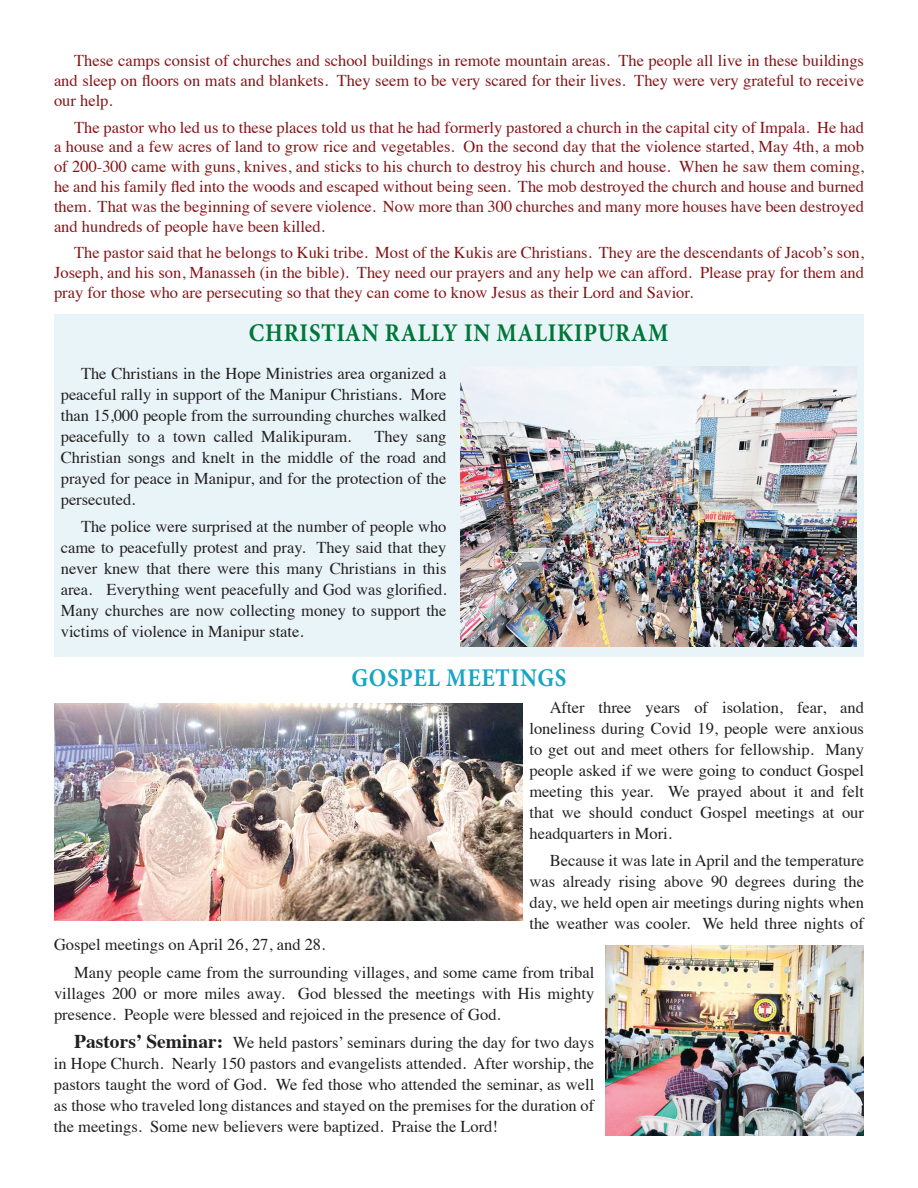
<style>
.page{position:relative;width:918px;height:1188px;background:#fff}
.page>*{position:absolute;margin:0;border:0;box-sizing:border-box;transform-origin:0 0}
.t1{font:700 25.5px "Minion Pro";letter-spacing:.03em;color:#007638;scale:.9 1}
.t2{font:700 25.5px "Minion Pro";letter-spacing:.03em;color:#18a5c3;scale:.9 1}
.t3{font:16.5px/21px "Times";color:#231f20;text-align:justify}
.t4{font:16.5px/19.8px "Times";color:#851518;text-align:justify}
.s1{font-weight:700;font-size:19.5px}
</style>
<div class="page">
<div style="left:54px;top:314px;width:810px;height:343px;background:#e9f4f9"></div>
<img style="left:54px;top:703px;width:469px;height:218px">
<img style="left:605px;top:946px;width:259px;height:190px">
<img style="left:460px;top:366px;width:396px;height:281px">
<p class="t4" style="left:54px;top:50px;width:812px;text-indent:20px">These camps consist of churches and school buildings in remote mountain areas. The people all live in these buildings and sleep on floors on mats and blankets. They seem to be very scared for their lives. They were very grateful to receive our help.</p>
<p class="t4" style="left:54px;top:116px;width:812px;text-indent:20px">The pastor who led us to these places told us that he had formerly pastored a church in the capital city of Impala. He had a house and a few acres of land to grow rice and vegetables. On the second day that the violence started, May 4th, a mob of 200-300 came with guns, knives, and sticks to his church to destroy his church and house. When he saw them coming, he and his family fled into the woods and escaped without being seen. The mob destroyed the church and house and burned them. That was the beginning of severe violence. Now more than 300 churches and many more houses have been destroyed and hundreds of people have been killed.</p>
<p class="t4" style="left:54px;top:241px;width:812px;text-indent:20px">The pastor said that he belongs to Kuki tribe. Most of the Kukis are Christians. They are the descendants of Jacob’s son, Joseph, and his son, Manasseh (in the bible). They need our prayers and any help we can afford. Please pray for them and pray for those who are persecuting so that they can come to know Jesus as their Lord and Savior.</p>
<h1 class="t1" style="left:249px;top:315px;width:468px">CHRISTIAN RALLY IN MALIKIPURAM</h1>
<p class="t3" style="left:61px;top:361px;width:387px;text-indent:20px">The Christians in the Hope Ministries area organized a peaceful rally in support of the Manipur Christians. More than 15,000 people from the surrounding churches walked peacefully to a town called Malikipuram.</p>
<p class="t3" style="left:61px;top:424px;width:387px;text-indent:314px">They sang Christian songs and knelt in the middle of the road and prayed for peace in Manipur, and for the protection of the persecuted.</p>
<p class="t3" style="left:61px;top:515px;width:387px;text-indent:20px">The police were surprised at the number of people who came to peacefully protest and pray. They said that they never knew that there were this many Christians in this area. Everything went peacefully and God was glorified.<br>Many churches are now collecting money to support the victims of violence in Manipur state.</p>
<h1 class="t2" style="left:352px;top:660px;width:240px">GOSPEL MEETINGS</h1>
<p class="t3" style="left:529px;top:695px;width:336px;text-indent:20px">After three years of isolation, fear, and loneliness during Covid 19, people were anxious to get out and meet others for fellowship. Many people asked if we were going to conduct Gospel meeting this year. We prayed about it and felt that we should conduct Gospel meetings at our headquarters in Mori.</p>
<p class="t3" style="left:529px;top:849px;width:336px;text-indent:20px">Because it was late in April and the temperature was already rising above 90 degrees during the day, we held open air meetings during nights when the weather was cooler. We held three nights of</p>
<p class="t3" style="left:74px;top:930px;width:522px;line-height:27.8px;text-indent:-20px">Gospel meetings on April 26, 27, and 28.<br>Many people came from the surrounding villages, and some came from tribal</p>
<p class="t3" style="left:54px;top:982px;width:542px">villages 200 or more miles away. God blessed the meetings with His mighty presence. People were blessed and rejoiced in the presence of God.</p>
<p class="t3" style="left:54px;top:1030px;width:542px;text-indent:20px"><span class="s1">Pastors’ Seminar:</span> We held pastors’ seminars during the day for two days in Hope Church. Nearly 150 pastors and evangelists attended. After worship, the pastors taught the word of God. We fed those who attended the seminar, as well as those who traveled long distances and stayed on the premises for the duration of the meetings. Some new believers were baptized. Praise the Lord!</p>
</div>
